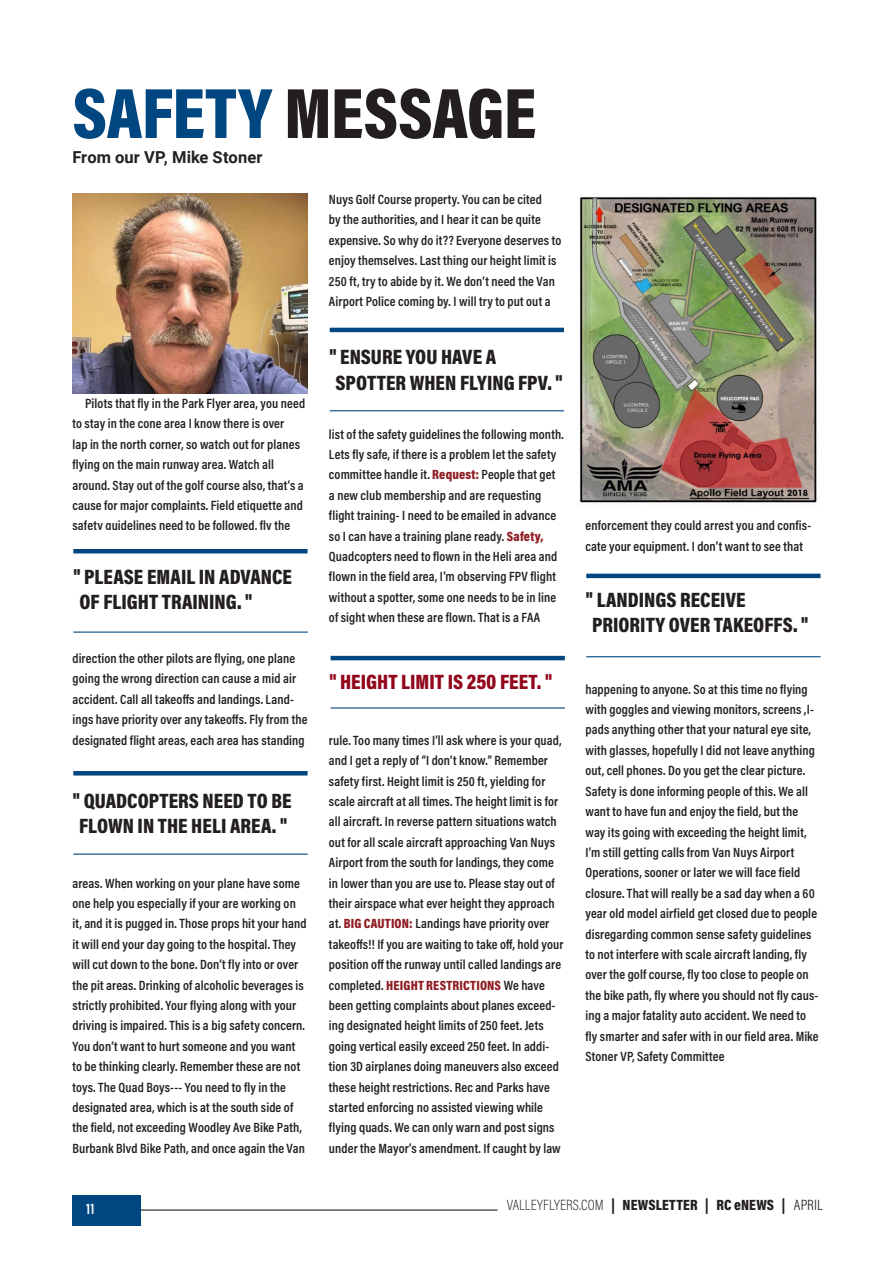
<style>
.page{position:relative;width:893px;height:1263px;background:#fff}
.page>*{position:absolute;margin:0;border:0;box-sizing:border-box;transform-origin:0 0}
.t1{font:900 72px "Acumin Pro Cond";letter-spacing:-.005em;color:#231f20}
.t2{font:900 21px/25.2px "Acumin Pro Cond";color:#231f20}
.t3{font:900 21px "Acumin Pro Cond";color:#92071b}
.t4{font:700 16.5px "Roboto";letter-spacing:.005em;color:#231f20}
.t5{font:900 15px "Acumin Pro Cond";letter-spacing:.01em;color:#231f20}
.t6{font:600 15px "Acumin Pro Cond";color:#fff}
.t7{font:600 13.5px/20.4px "Acumin Pro Cond";letter-spacing:.01em;color:#231f20}
.s1{color:#004680}
.s2{font-weight:900;color:#8f1e24}
.s3{font-weight:200}
.s4{font-weight:300}
</style>
<div class="page">
<img style="left:579px;top:197px;width:238px;height:306px">
<hr style="left:73px;top:549px;width:235px;height:4px;background:#004680">
<hr style="left:586px;top:574px;width:234px;height:4px;background:#004680">
<hr style="left:331px;top:656px;width:234px;height:4px;background:#004680">
<hr style="left:73px;top:771px;width:235px;height:4px;background:#004680">
<hr style="left:330px;top:328px;width:234px;height:4px;background:#004680">
<hr style="left:73px;top:631px;width:235px;height:2px;background:#004680">
<hr style="left:586px;top:656px;width:235px;height:1px;background:#004680">
<hr style="left:331px;top:707px;width:234px;height:1px;background:#004680">
<hr style="left:73px;top:853px;width:235px;height:2px;background:#004680">
<hr style="left:330px;top:410px;width:234px;height:1px;background:#004680">
<img style="left:72px;top:194px;width:236px;height:199px">
<hr style="left:72px;top:1209px;width:425px;height:1px;background:#231f20">
<div style="left:72px;top:1195px;width:68px;height:30px;background:#004680"></div>
<p class="t1" style="left:72px;top:66px;width:465px"><span class="s1">SAFETY</span> MESSAGE</p>
<p class="t4" style="left:72px;top:146px;width:192px">From our VP, Mike Stoner</p>
<p class="t7" style="left:329px;top:189px;width:234px">Nuys Golf Course property. You can be cited<br>by the authorities, and I hear it can be quite expensive. So why do it?? Everyone deserves to enjoy themselves. Last thing our height limit is 250 ft, try to abide by it. We don’t need the Van Airport Police coming by. I will try to put out a</p>
<p class="t7" style="left:72px;top:393px;width:234px;text-indent:13px">Pilots that fly in the Park Flyer area, you need to stay in the cone area I know there is over<br>lap in the north corner, so watch out for planes flying on the main runway area. Watch all around. Stay out of the golf course also, that’s a cause for major complaints. Field etiquette and safety guidelines need to be followed, fly the</p>
<p class="t2" style="left:74px;top:564px;width:220px">" PLEASE EMAIL IN ADVANCE<br>OF FLIGHT TRAINING. "</p>
<p class="t7" style="left:72px;top:648px;width:236px">direction the other pilots are flying, one plane going the wrong direction can cause a mid air accident. Call all takeoffs and landings. Land&shy;ings have priority over any takeoffs. Fly from the designated flight areas, each area has standing</p>
<p class="t2" style="left:73px;top:787px;width:220px">" QUADCOPTERS NEED TO BE<br>FLOWN IN THE HELI AREA. "</p>
<p class="t7" style="left:72px;top:872px;width:236px">areas. When working on your plane have some one help you especially if your are working on it, and it is pugged in. Those props hit your hand it will end your day going to the hospital. They will cut down to the bone. Don’t fly into or over the pit areas. Drinking of alcoholic beverages is strictly prohibited. Your flying along with your driving is impaired. This is a big safety concern.<br>You don’t want to hurt someone and you want to be thinking clearly. Remember these are not toys. The Quad Boys--- You need to fly in the designated area, which is at the south side of the field, not exceeding Woodley Ave Bike Path, Burbank Blvd Bike Path, and once again the Van</p>
<p class="t6" style="left:86px;top:1199px;width:10px">11</p>
<p class="t2" style="left:329px;top:344px;width:235px">" ENSURE YOU HAVE A<br>SPOTTER WHEN FLYING FPV. "</p>
<p class="t7" style="left:329px;top:423px;width:236px">list of the safety guidelines the following month.<br>Lets fly safe, if there is a problem let the safety committee handle it. <span class="s2">Request:</span> People that get a new club membership and are requesting flight training- I need to be emailed in advance so I can have a training plane ready. <span class="s2">Safety, </span>Quadcopters need to flown in the Heli area and flown in the field area, I’m observing FPV flight without a spotter, some one needs to be in line of sight when these are flown. That is a FAA</p>
<p class="t3" style="left:329px;top:668px;width:224px">" HEIGHT LIMIT IS 250 FEET. "</p>
<p class="t7" style="left:329px;top:729px;width:236px">rule. Too many times I’ll ask where is your quad, and I get a reply of “I don’t know.” Remember safety first. Height limit is 250 ft, yielding for scale aircraft at all times. The height limit is for all aircraft. In reverse pattern situations watch out for all scale aircraft approaching Van Nuys Airport from the south for landings, they come in lower than you are use to. Please stay out of their airspace what ever height they approach at. <span class="s2">BIG CAUTION:</span> Landings have priority over takeoffs!! If you are waiting to take off, hold your position off the runway until called landings are completed. <span class="s2">HEIGHT RESTRICTIONS</span> We have been getting complaints about planes exceed&shy;ing designated height limits of 250 feet. Jets going vertical easily exceed 250 feet. In addi&shy;tion 3D airplanes doing maneuvers also exceed these height restrictions. Rec and Parks have started enforcing no assisted viewing while flying quads. We can only warn and post signs under the Mayor’s amendment. If caught by law</p>
<p class="t7" style="left:585px;top:515px;width:227px">enforcement they could arrest you and confis&shy;cate your equipment. I don’t want to see that</p>
<p class="t2" style="left:586px;top:587px;width:224px">" LANDINGS RECEIVE<br>PRIORITY OVER TAKEOFFS. "</p>
<p class="t7" style="left:585px;top:678px;width:235px">happening to anyone. So at this time no flying with goggles and viewing monitors, screens ,I&shy;pads anything other that your natural eye site, with glasses, hopefully I did not leave anything out, cell phones. Do you get the clear picture.<br>Safety is done informing people of this. We all want to have fun and enjoy the field, but the way its going with exceeding the height limit, I’m still getting calls from Van Nuys Airport Operations, sooner or later we will face field closure. That will really be a sad day when a 60 year old model airfield get closed due to people disregarding common sense safety guidelines to not interfere with scale aircraft landing, fly over the golf course, fly too close to people on the bike path, fly where you should not fly caus&shy;ing a major fatality auto accident. We need to fly smarter and safer with in our field area. Mike Stoner VP, Safety Committee</p>
<p class="t5" style="left:507px;top:1195px;width:317px"><span class="s3">VALLEYFLYERS.COM</span> | NEWSLETTER | RC eNEWS | <span class="s4">APRIL</span></p>
</div>
